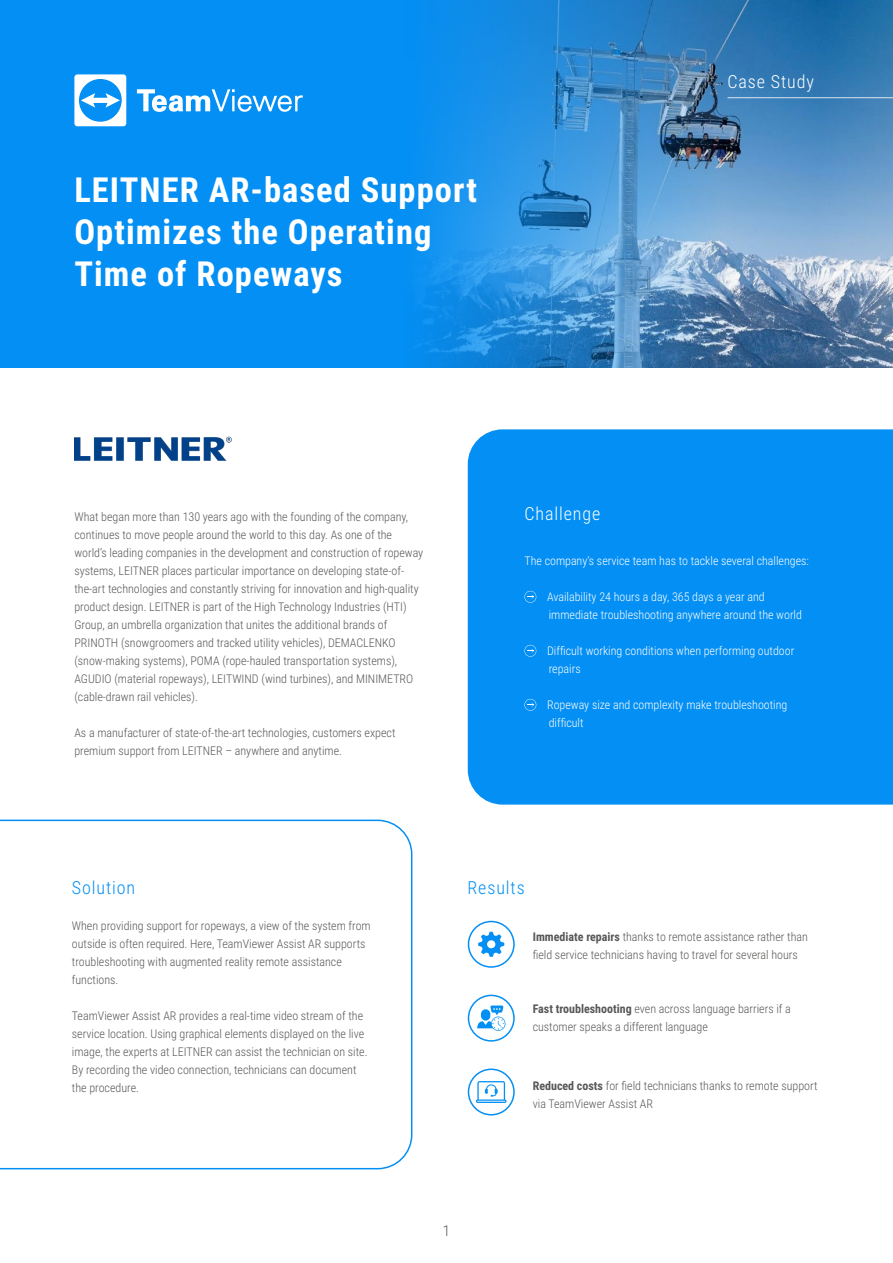
<style>
.page{position:relative;width:893px;height:1263px;background:#fff}
.page>*{position:absolute;margin:0;border:0;box-sizing:border-box;transform-origin:0 0}
.t1{font:700 34.5px/42px "Roboto Condensed";letter-spacing:.03em;color:#fff}
.t2{font:300 18px "Roboto Condensed";letter-spacing:.05em;color:#fff}
.t3{font:300 18px "Roboto Condensed";letter-spacing:.05em;color:#038ff4}
.t4{font:300 15px "Roboto Condensed";color:#575756}
.t5{font:300 12px/18px "Roboto Condensed";color:#575756}
.t6{font:300 12px/18px "Roboto Condensed";color:#fff}
.s1{font-weight:700}
</style>
<div class="page">
<svg style="left:0;top:0;width:893px;height:368px;background:#268edd"></svg>
<svg style="left:728px;top:97px;width:165px;height:1px"></svg>
<div style="left:468px;top:429px;width:425px;height:376px;background:#038ff4"></div>
<svg style="left:0;top:820px;width:412px;height:349px"></svg>
<svg style="left:74px;top:74px;width:52px;height:52px"></svg>
<svg style="left:137px;top:89px;width:166px;height:23px"></svg>
<img style="left:74px;top:436px;width:158px;height:25px">
<svg style="left:524px;top:591px;width:12px;height:12px"></svg>
<svg style="left:524px;top:645px;width:12px;height:12px"></svg>
<svg style="left:524px;top:699px;width:12px;height:12px"></svg>
<div style="left:468px;top:921px;width:47px;height:47px;border:2px solid #038ff4;border-radius:50%"></div>
<svg style="left:478px;top:932px;width:26px;height:25px"></svg>
<div style="left:468px;top:995px;width:47px;height:47px;border:2px solid #038ff4;border-radius:50%"></div>
<svg style="left:477px;top:1005px;width:28px;height:26px"></svg>
<div style="left:468px;top:1068px;width:47px;height:47px;border:2px solid #038ff4;border-radius:50%"></div>
<svg style="left:476px;top:1081px;width:31px;height:22px"></svg>
<h1 class="t1" style="left:74px;top:167px;width:404px">LEITNER AR-based Support<br>Optimizes the Operating<br>Time of Ropeways</h1>
<h2 class="t2" style="left:727px;top:69px;width:88px">Case Study</h2>
<p class="t5" style="left:74px;top:507px;width:350px">What began more than 130 years ago with the founding of the company, continues to move people around the world to this day. As one of the world’s leading companies in the development and construction of ropeway systems, LEITNER places particular importance on developing state-of&shy;the-art technologies and constantly striving for innovation and high-quality product design. LEITNER is part of the High Technology Industries (HTI)<br>Group, an umbrella organization that unites the additional brands of PRINOTH (snowgroomers and tracked utility vehicles), DEMACLENKO (snow-making systems), POMA (rope-hauled transportation systems), AGUDIO (material ropeways), LEITWIND (wind turbines), and MINIMETRO (cable-drawn rail vehicles).</p>
<p class="t5" style="left:74px;top:723px;width:323px">As a manufacturer of state-of-the-art technologies, customers expect premium support from LEITNER – anywhere and anytime.</p>
<h2 class="t2" style="left:524px;top:501px;width:77px">Challenge</h2>
<p class="t6" style="left:524px;top:551px;width:286px">The company’s service team has to tackle several challenges:</p>
<p class="t6" style="left:547px;top:587px;width:256px">Availability 24 hours a day, 365 days a year and immediate troubleshooting anywhere around the world</p>
<p class="t6" style="left:547px;top:641px;width:249px">Difficult working conditions when performing outdoor repairs</p>
<p class="t6" style="left:547px;top:695px;width:242px">Ropeway size and complexity make troubleshooting difficult</p>
<h2 class="t3" style="left:72px;top:875px;width:65px">Solution</h2>
<p class="t5" style="left:72px;top:916px;width:300px">When providing support for ropeways, a view of the system from outside is often required. Here, TeamViewer Assist AR supports troubleshooting with augmented reality remote assistance functions.</p>
<p class="t5" style="left:72px;top:1006px;width:297px">TeamViewer Assist AR provides a real-time video stream of the service location. Using graphical elements displayed on the live image, the experts at LEITNER can assist the technician on site.<br>By recording the video connection, technicians can document the procedure.</p>
<h2 class="t3" style="left:467px;top:875px;width:59px">Results</h2>
<p class="t5" style="left:533px;top:927px;width:277px"><span class="s1">Immediate repairs</span> thanks to remote assistance rather than field service technicians having to travel for several hours</p>
<p class="t5" style="left:533px;top:999px;width:260px"><span class="s1">Fast troubleshooting</span> even across language barriers if a customer speaks a different language</p>
<p class="t5" style="left:533px;top:1076px;width:286px"><span class="s1">Reduced costs</span> for field technicians thanks to remote support via TeamViewer Assist AR</p>
<p class="t4" style="left:443px;top:1220px;width:9px">1</p>
</div>
